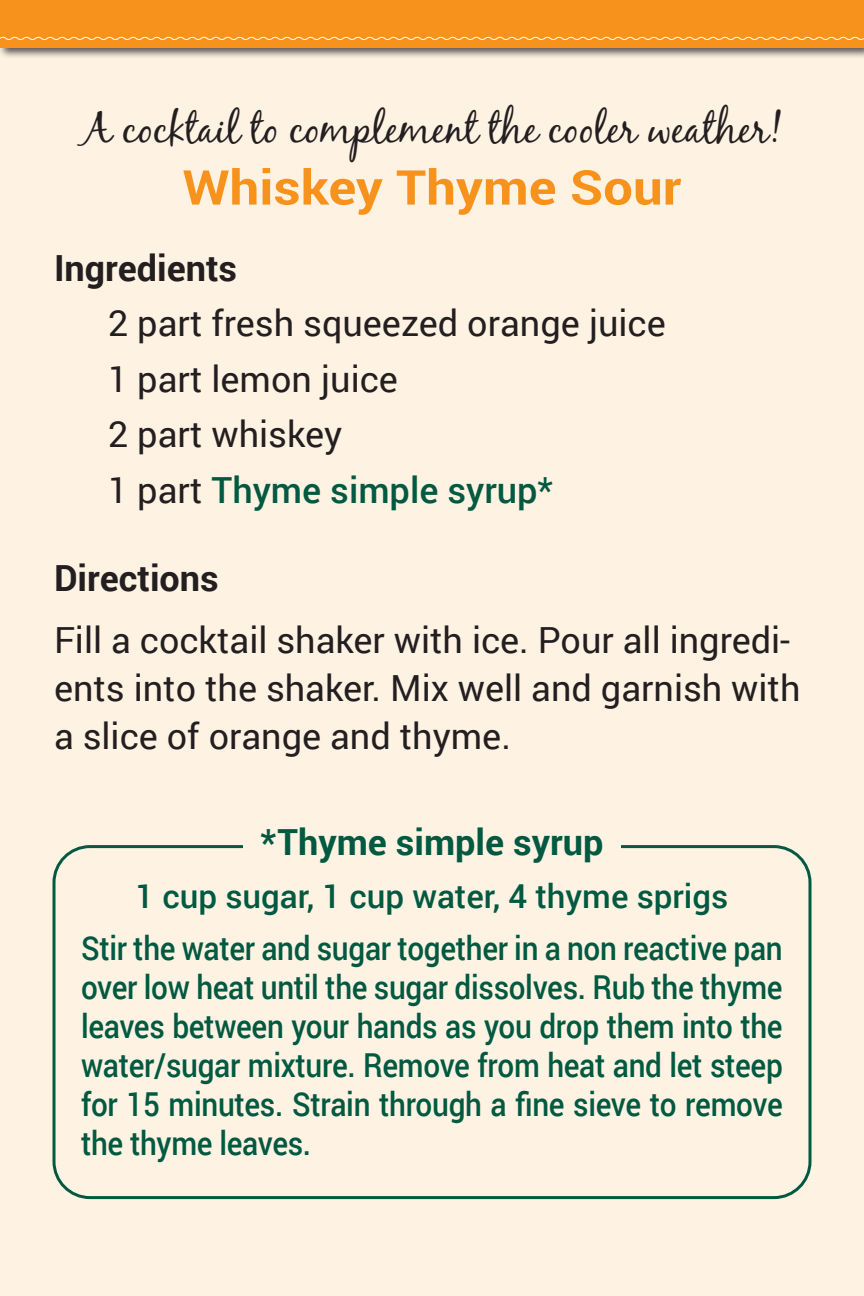
<style>
.page{position:relative;width:864px;height:1296px;background:#fef2e3}
.page>*{position:absolute;margin:0;border:0;box-sizing:border-box;transform-origin:0 0}
.t1{font:700 48px "Roboto";color:#f7931d;scale:1.1 1}
.t2{font:42px "Black Jack";color:#231f20}
.t3{font:36px/48px "Roboto";color:#231f20}
.t4{font:500 36px "Roboto";color:#005940}
.t5{font:700 36px "Roboto";color:#231f20}
.t6{font:700 36px "Roboto";color:#005940}
.t7{font:500 33px/39px "Roboto";letter-spacing:-.01em;color:#005940;text-align:justify;scale:.9 1}
.t8{font:500 33px "Roboto";letter-spacing:-.01em;color:#005940}
.s1{font-weight:400;color:#231f20}
.s2{font-weight:400}
</style>
<div class="page">
<div style="left:0;top:0;width:864px;height:59px;background:#231f20;opacity:.75"></div>
<div style="left:0;top:0;width:864px;height:48px;background:#f7931d"></div>
<svg style="left:0;top:36px;width:864px;height:4px"></svg>
<div style="left:52px;top:845px;width:760px;height:354px;border:3px solid #005940;border-radius:36px"></div>
<p class="t2" style="left:82px;top:103px;width:702px">A cocktail to complement the cooler weather!</p>
<p class="t1" style="left:183px;top:154px;width:455px">Whiskey Thyme Sour</p>
<p class="t5" style="left:54px;top:243px;width:185px">Ingredients</p>
<p class="t3" style="left:108px;top:298px;width:559px">2 part fresh squeezed orange juice</p>
<p class="t3" style="left:108px;top:354px;width:291px">1 part lemon juice</p>
<p class="t3" style="left:108px;top:409px;width:236px">2 part whiskey</p>
<p class="t4" style="left:108px;top:465px;width:447px"><span class="s1">1 part</span> Thyme simple syrup<span class="s2">*</span></p>
<p class="t5" style="left:54px;top:553px;width:166px">Directions</p>
<p class="t3" style="left:54px;top:615px;width:748px">Fill a cocktail shaker with ice. Pour all ingredi&shy;ents into the shaker. Mix well and garnish with a slice of orange and thyme.</p>
<p class="t6" style="left:261px;top:817px;width:344px">*Thyme simple syrup</p>
<p class="t8" style="left:136px;top:873px;width:594px">1 cup sugar, 1 cup water, 4 thyme sprigs</p>
<p class="t7" style="left:81px;top:928px;width:781px">Stir the water and sugar together in a non reactive pan over low heat until the sugar dissolves. Rub the thyme leaves between your hands as you drop them into the water/sugar mixture. Remove from heat and let steep for 15 minutes. Strain through a fine sieve to remove the thyme leaves.</p>
</div>
